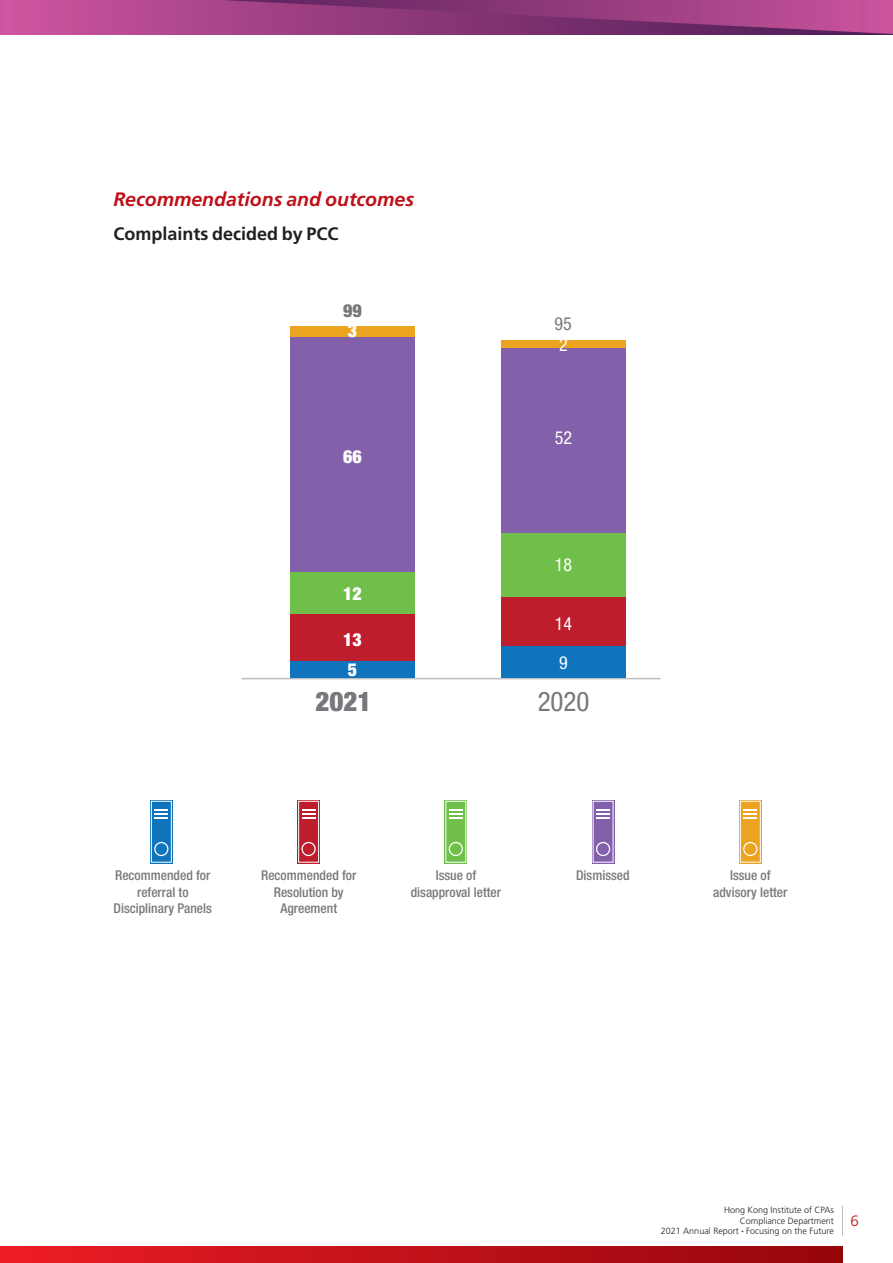
<style>
.page{position:relative;width:893px;height:1263px;background:#fff}
.page>*{position:absolute;margin:0;border:0;box-sizing:border-box;transform-origin:0 0}
.t1{font:900 condensed 27px "Helvetica Neue";color:#76787b}
.t2{font:condensed 27px "Helvetica Neue";color:#76787b}
.t3{font:italic 700 19.5px "Frutiger";color:#be1119}
.t4{font:700 18px "Frutiger";color:#231f20}
.t5{font:900 condensed 18px "Helvetica Neue";color:#fff}
.t6{font:condensed 18px "Helvetica Neue";color:#fff}
.t7{font:condensed 18px "Helvetica Neue";color:#76787b}
.t8{font:900 condensed 18px "Helvetica Neue";color:#76787b}
.t9{font:300 15px "Frutiger";color:#be1119}
.t10{font:500 condensed 13.5px/16.2px "Helvetica Neue";color:#76787b;text-align:center}
.t11{font:300 9px/10.5px "Frutiger";color:#231f20;text-align:right}
</style>
<div class="page">
<div style="left:0;top:1246px;width:842px;height:17px;background:linear-gradient(to right,#ec1d25,#94050c)"></div>
<div style="left:0;top:0;width:893px;height:34px;background:#ab468a"></div>
<svg style="left:225px;top:0;width:668px;height:34px"></svg>
<svg style="left:0;top:0;width:193px;height:35px"></svg>
<svg style="left:842px;top:1206px;width:1px;height:29px"></svg>
<div style="left:150px;top:800px;width:23px;height:63px;background:#1074bc"></div>
<svg style="left:155px;top:809px;width:13px;height:10px"></svg>
<svg style="left:154px;top:842px;width:14px;height:14px"></svg>
<div style="left:151px;top:801px;width:21px;height:62px;border:1px solid #fff"></div>
<div style="left:297px;top:800px;width:23px;height:63px;background:#be1d2c"></div>
<svg style="left:302px;top:809px;width:13px;height:10px"></svg>
<svg style="left:301px;top:842px;width:15px;height:14px"></svg>
<div style="left:298px;top:801px;width:21px;height:62px;border:1px solid #fff"></div>
<div style="left:445px;top:800px;width:22px;height:63px;background:#70bf4b"></div>
<svg style="left:449px;top:809px;width:13px;height:10px"></svg>
<svg style="left:449px;top:842px;width:14px;height:14px"></svg>
<div style="left:445px;top:801px;width:21px;height:62px;border:1px solid #fff"></div>
<div style="left:592px;top:800px;width:22px;height:63px;background:#8361aa"></div>
<svg style="left:596px;top:809px;width:14px;height:10px"></svg>
<svg style="left:596px;top:842px;width:14px;height:14px"></svg>
<div style="left:593px;top:801px;width:20px;height:62px;border:1px solid #fff"></div>
<div style="left:739px;top:800px;width:23px;height:63px;background:#eca320"></div>
<svg style="left:744px;top:809px;width:13px;height:10px"></svg>
<svg style="left:743px;top:842px;width:14px;height:14px"></svg>
<div style="left:740px;top:801px;width:21px;height:62px;border:1px solid #fff"></div>
<hr style="left:242px;top:678px;width:418px;height:1px;background:#bcbdc0">
<div style="left:291px;top:660px;width:124px;height:18px;background:#1074bc"></div>
<div style="left:291px;top:614px;width:124px;height:46px;background:#be1d2c"></div>
<div style="left:291px;top:571px;width:124px;height:43px;background:#70bf4b"></div>
<div style="left:291px;top:337px;width:124px;height:234px;background:#8361aa"></div>
<div style="left:291px;top:326px;width:124px;height:11px;background:#eca320"></div>
<div style="left:501px;top:646px;width:125px;height:32px;background:#1074bc"></div>
<div style="left:501px;top:596px;width:125px;height:50px;background:#be1d2c"></div>
<div style="left:501px;top:532px;width:125px;height:64px;background:#70bf4b"></div>
<div style="left:501px;top:347px;width:125px;height:185px;background:#8361aa"></div>
<div style="left:501px;top:340px;width:125px;height:7px;background:#eca320"></div>
<h2 class="t3" style="left:113px;top:187px;width:302px">Recommendations and outcomes</h2>
<h3 class="t4" style="left:113px;top:223px;width:227px">Complaints decided by PCC</h3>
<h3 class="t8" style="left:343px;top:299px;width:20px">99</h3>
<h3 class="t5" style="left:348px;top:320px;width:11px">3</h3>
<h3 class="t5" style="left:343px;top:445px;width:20px">66</h3>
<h3 class="t5" style="left:343px;top:583px;width:20px">12</h3>
<h3 class="t5" style="left:343px;top:628px;width:20px">13</h3>
<h3 class="t5" style="left:348px;top:658px;width:11px">5</h3>
<h3 class="t7" style="left:554px;top:313px;width:19px">95</h3>
<h3 class="t6" style="left:559px;top:334px;width:10px">2</h3>
<h3 class="t6" style="left:555px;top:427px;width:19px">52</h3>
<h3 class="t6" style="left:555px;top:555px;width:19px">18</h3>
<h3 class="t6" style="left:555px;top:613px;width:19px">14</h3>
<h3 class="t6" style="left:559px;top:653px;width:10px">9</h3>
<h1 class="t1" style="left:315px;top:684px;width:58px">2021</h1>
<h1 class="t2" style="left:538px;top:685px;width:53px">2020</h1>
<p class="t10" style="left:114px;top:867px;width:100px">Recommended for referral to<br>Disciplinary Panels</p>
<p class="t10" style="left:261px;top:867px;width:97px">Recommended for<br>Resolution by<br>Agreement</p>
<p class="t10" style="left:411px;top:867px;width:92px">Issue of disapproval letter</p>
<p class="t10" style="left:576px;top:867px;width:55px">Dismissed</p>
<p class="t10" style="left:713px;top:867px;width:76px">Issue of advisory letter</p>
<p class="t11" style="left:661px;top:1205px;width:175px">Hong Kong Institute of CPAs<br>Compliance Department<br>2021 Annual Report <sup>•</sup> Focusing on the Future</p>
<p class="t9" style="left:850px;top:1212px;width:10px">6</p>
</div>
